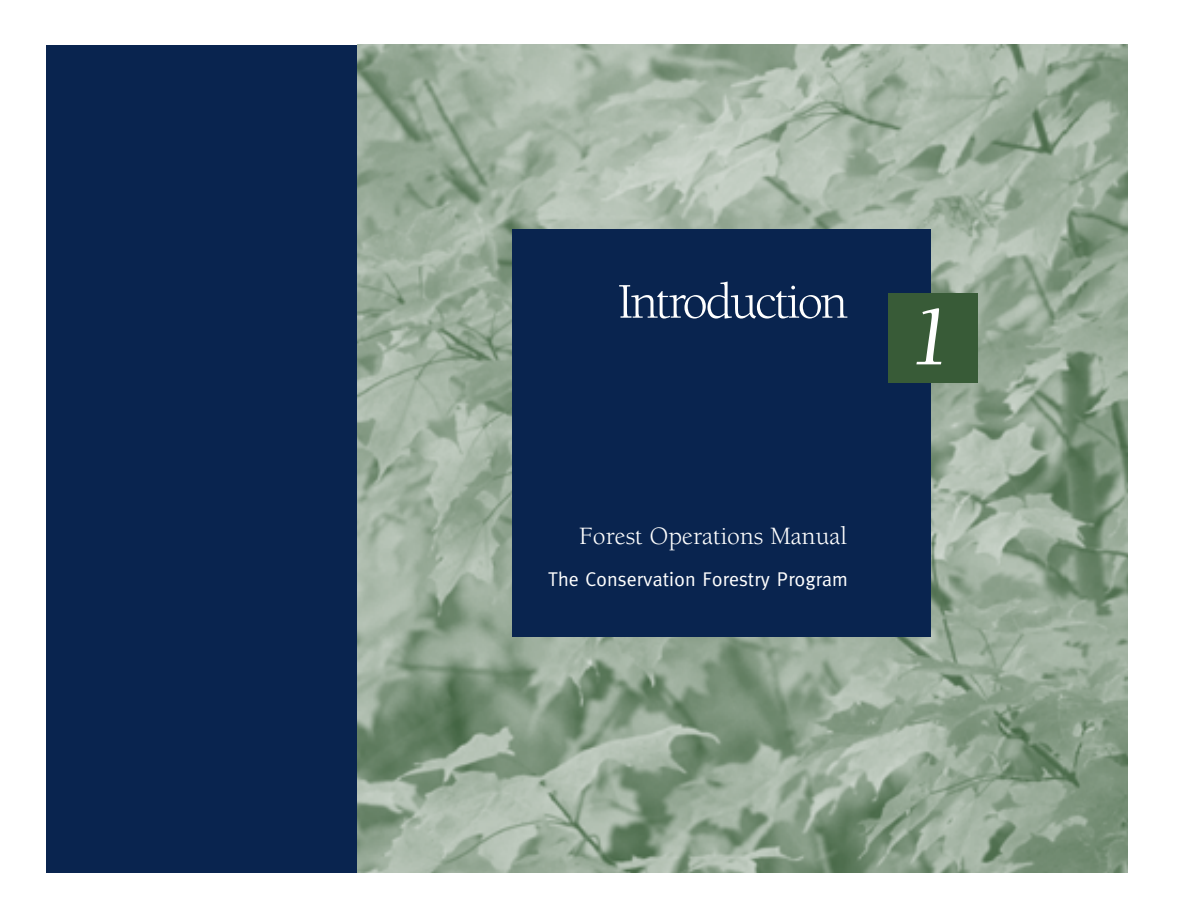
<style>
.page{position:relative;width:1188px;height:918px;background:#fff}
.page>*{position:absolute;margin:0;border:0;box-sizing:border-box;transform-origin:0 0}
.t1{font:italic 85.5px "Berkeley";color:#fff}
.t2{font:51.3px "Berkeley";color:#fff}
.t3{font:25.65px "Berkeley";color:#fff}
.t4{font:19.95px "Meta";color:#fff}
</style>
<div class="page">
<div style="left:47px;top:45px;width:311px;height:828px;background:#09244f"></div>
<img style="left:358px;top:45px;width:769px;height:828px">
<div style="left:512px;top:229px;width:419px;height:408px;background:#09244f"></div>
<div style="left:888px;top:293px;width:90px;height:90px;background:#385b37"></div>
<h2 class="t2" style="left:617px;top:282px;width:232px">I n t ro d u c t i o n</h2>
<p class="t3" style="left:579px;top:526px;width:269px">Forest Operations Manual</p>
<p class="t4" style="left:548px;top:570px;width:301px">The Conservation Forestry Program</p>
<h1 class="t1" style="left:910px;top:304px;width:46px">1</h1>
</div>
